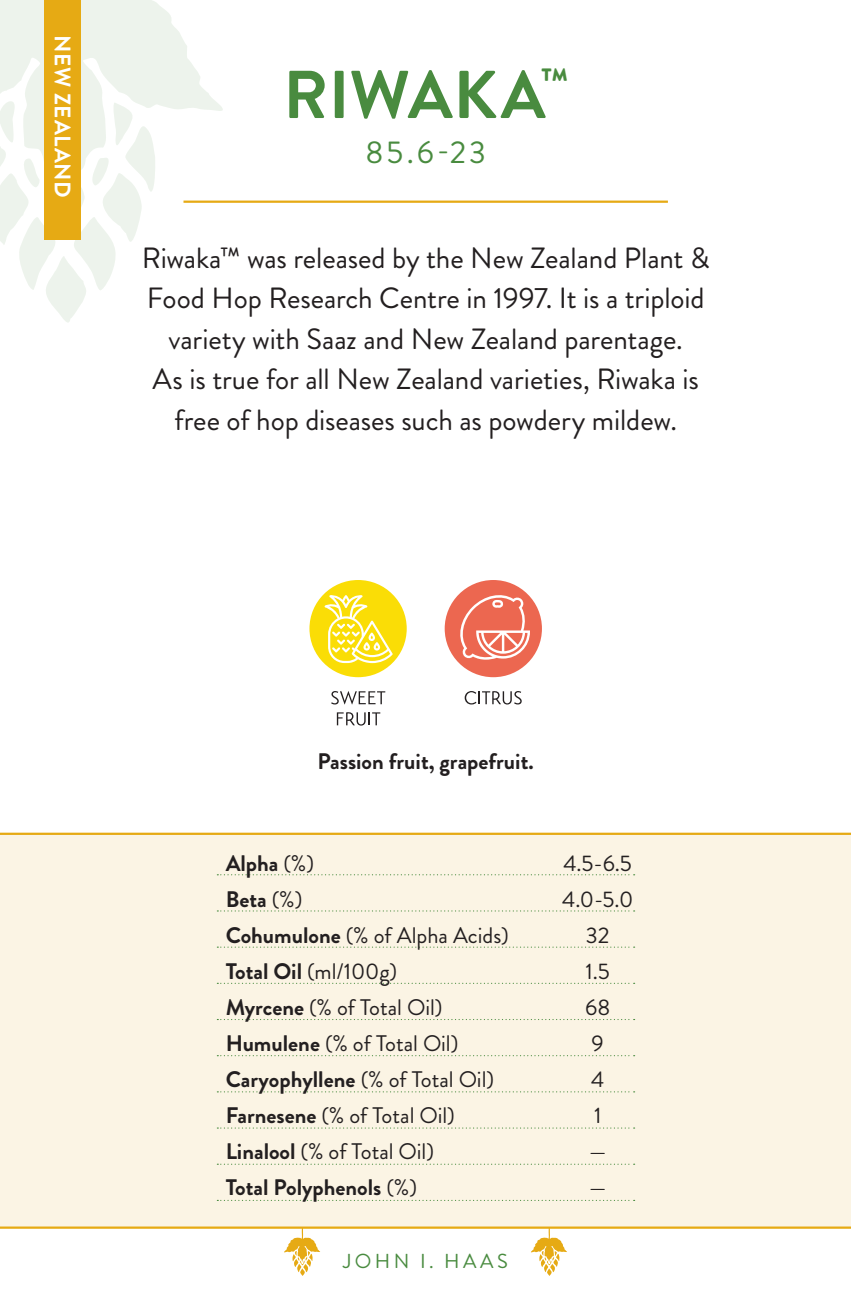
<style>
.page{position:relative;width:851px;height:1296px;background:#fff}
.page>*{position:absolute;margin:0;border:0;box-sizing:border-box;transform-origin:0 0}
.t1{font:700 67.5px "Brandon Grotesque";letter-spacing:.005em;color:#498b3f}
.t2{font:31.5px "Brandon Grotesque";color:#498b3f}
.t3{font:29.25px/40.5px "Brandon Grotesque";letter-spacing:-.005em;color:#231f20;text-align:center}
.t4{font:22.5px "Brandon Grotesque";color:#231f20}
.t5{font:700 22.5px "Brandon Grotesque";color:#231f20}
.t6{font:700 22.5px "Brandon Grotesque";letter-spacing:.02em;color:#fff}
.t7{font:20.25px "Brandon Grotesque";letter-spacing:.17em;color:#498b3f}
.s1{font-weight:400}
.s2{font-weight:700}
</style>
<div class="page">
<div style="left:0;top:833px;width:850px;height:394px;background:#fbf4e4"></div>
<svg style="left:531px;top:1229px;width:36px;height:47px"></svg>
<svg style="left:284px;top:1229px;width:36px;height:47px"></svg>
<hr style="left:0;top:833px;width:850px;height:2px;background:#e6aa14">
<hr style="left:0;top:1227px;width:850px;height:2px;background:#e6aa14">
<svg style="left:217px;top:874px;width:417px;height:1px"></svg>
<svg style="left:217px;top:910px;width:417px;height:2px"></svg>
<svg style="left:217px;top:947px;width:417px;height:1px"></svg>
<svg style="left:217px;top:983px;width:417px;height:1px"></svg>
<svg style="left:217px;top:1019px;width:417px;height:1px"></svg>
<svg style="left:217px;top:1055px;width:417px;height:1px"></svg>
<svg style="left:217px;top:1091px;width:417px;height:1px"></svg>
<svg style="left:217px;top:1127px;width:417px;height:2px"></svg>
<svg style="left:217px;top:1164px;width:417px;height:1px"></svg>
<svg style="left:217px;top:1200px;width:417px;height:1px"></svg>
<svg style="left:0;top:0;width:223px;height:111px;fill:#edf3ec"></svg>
<svg style="left:0;top:101px;width:156px;height:221px"></svg>
<div style="left:44px;top:0;width:36px;height:240px;background:#e6aa14"></div>
<hr style="left:183px;top:201px;width:485px;height:2px;background:#e6aa14">
<svg style="left:464px;top:691px;width:57px;height:14px"></svg>
<div style="left:444px;top:580px;width:98px;height:97px;background:#ec6750;border-radius:50%"></div>
<svg style="left:457px;top:592px;width:73px;height:68px"></svg>
<svg style="left:331px;top:691px;width:54px;height:14px"></svg>
<svg style="left:337px;top:712px;width:43px;height:14px"></svg>
<div style="left:309px;top:580px;width:97px;height:97px;background:#fadd06;border-radius:50%"></div>
<svg style="left:324px;top:594px;width:69px;height:69px"></svg>
<p class="t6" style="left:78px;top:35px;width:164px;rotate:90deg">NEW ZEALAND</p>
<h1 class="t1" style="left:283px;top:48px;width:287px">RIWAKA<sup>™</sup></h1>
<p class="t2" style="left:365px;top:131px;width:122px">85.6-23</p>
<p class="t3" style="left:142px;top:238px;width:569px">Riwaka™ was released by the New Zealand Plant &amp; Food Hop Research Centre in 1997. It is a triploid variety with Saaz and New Zealand parentage.<br>As is true for all New Zealand varieties, Riwaka is free of hop diseases such as powdery mildew.</p>
<p class="t5" style="left:317px;top:746px;width:218px">Passion fruit, grapefruit.</p>
<p class="t5" style="left:226px;top:847px;width:90px">Alpha <span class="s1">(%)</span></p>
<p class="t4" style="left:563px;top:847px;width:70px">4.5-6.5</p>
<p class="t5" style="left:226px;top:883px;width:78px">Beta <span class="s1">(%)</span></p>
<p class="t4" style="left:562px;top:883px;width:73px">4.0-5.0</p>
<p class="t4" style="left:226px;top:919px;width:285px"><span class="s2">Cohumulone</span> (% of Alpha Acids)</p>
<p class="t4" style="left:586px;top:919px;width:25px">32</p>
<p class="t4" style="left:226px;top:955px;width:173px"><span class="s2">Total Oil</span> (ml/100g)</p>
<p class="t4" style="left:585px;top:955px;width:26px">1.5</p>
<p class="t4" style="left:226px;top:991px;width:218px"><span class="s2">Myrcene</span> (% of Total Oil)</p>
<p class="t4" style="left:585px;top:991px;width:27px">68</p>
<p class="t4" style="left:226px;top:1027px;width:234px"><span class="s2">Humulene</span> (% of Total Oil)</p>
<p class="t4" style="left:591px;top:1027px;width:14px">9</p>
<p class="t5" style="left:226px;top:1063px;width:270px">Caryophyllene <span class="s1">(% of Total Oil)</span></p>
<p class="t4" style="left:591px;top:1063px;width:15px">4</p>
<p class="t4" style="left:226px;top:1099px;width:231px"><span class="s2">Farnesene</span> (% of Total Oil)</p>
<p class="t4" style="left:594px;top:1099px;width:9px">1</p>
<p class="t4" style="left:226px;top:1135px;width:210px"><span class="s2">Linalool</span> (% of Total Oil)</p>
<p class="t4" style="left:588px;top:1135px;width:19px">—</p>
<p class="t5" style="left:226px;top:1171px;width:193px">Total Polyphenols <span class="s1">(%)</span></p>
<p class="t4" style="left:588px;top:1171px;width:19px">—</p>
<p class="t7" style="left:343px;top:1247px;width:166px">JOHN I. HAAS</p>
</div>
